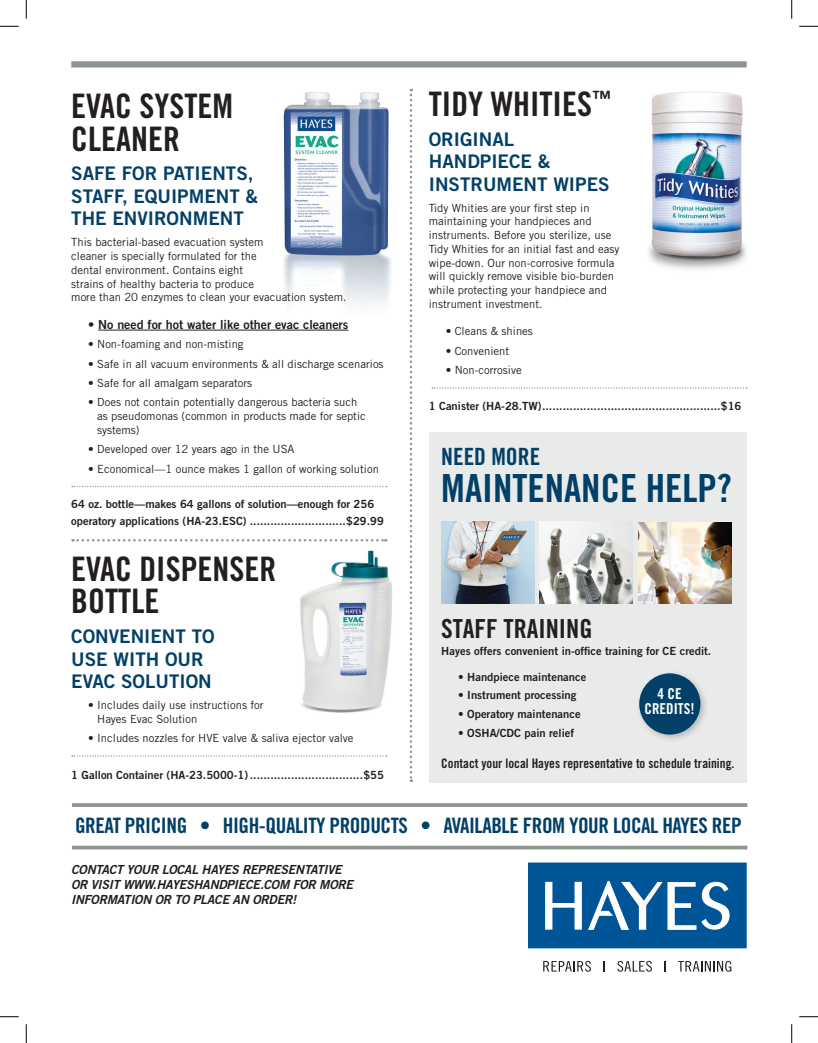
<style>
.page{position:relative;width:818px;height:1043px;background:#fff}
.page>*{position:absolute;margin:0;border:0;box-sizing:border-box;transform-origin:0 0}
.t1{font:38.75px "Trade Gothic Bold Cond Twenty";color:#024067}
.t2{font:33.75px/32.5px "Trade Gothic Bold Cond Twenty";color:#231f20}
.t3{font:26.25px "Trade Gothic Bold Cond Twenty";color:#231f20}
.t4{font:23.75px "Trade Gothic Bold Cond Twenty";color:#024067}
.t5{font:21.25px "Trade Gothic Bold Cond Twenty";letter-spacing:-.02em;color:#024067}
.t6{font:18.75px/22.5px "Trade Gothic Bold Two";color:#024067}
.t7{font:15px/15px "Trade Gothic Bold Cond Twenty";color:#fff;text-align:center}
.t8{font:13.12px "Trade Gothic Bold Cond Twenty";color:#231f20}
.t9{font:italic 12.5px/15px "Trade Gothic Bold Two";letter-spacing:-.02em;color:#231f20}
.t10{font:12.5px "Trade Gothic Bold Two";color:#231f20}
.t11{font:11.25px/13.8px "Trade Gothic";color:#231f20}
.t12{font:11.25px/16.2px "Trade Gothic Bold Two";color:#231f20}
</style>
<div class="page">
<div style="left:429px;top:432px;width:317px;height:350px;background:#e8ebea"></div>
<div style="left:528px;top:862px;width:218px;height:86px;background:#005597"></div>
<svg style="left:545px;top:880px;width:185px;height:50px"></svg>
<svg style="left:543px;top:960px;width:48px;height:11px"></svg>
<svg style="left:603px;top:961px;width:2px;height:10px"></svg>
<svg style="left:617px;top:960px;width:35px;height:11px"></svg>
<svg style="left:664px;top:961px;width:2px;height:10px"></svg>
<svg style="left:678px;top:960px;width:53px;height:11px"></svg>
<img style="left:648px;top:91px;width:98px;height:179px">
<img style="left:300px;top:550px;width:92px;height:163px">
<img style="left:267px;top:92px;width:125px;height:239px">
<hr style="left:98px;top:330px;width:250px;height:1px;background:#231f20">
<div style="left:71px;top:61px;width:675px;height:7px;background:#8d958f"></div>
<svg style="left:72px;top:845px;width:675px;height:4px;background:#a1a7a2"></svg>
<svg style="left:72px;top:803px;width:675px;height:4px;background:#939b95"></svg>
<svg style="left:72px;top:486px;width:315px;height:1px"></svg>
<svg style="left:432px;top:387px;width:315px;height:1px"></svg>
<svg style="left:72px;top:755px;width:315px;height:1px"></svg>
<svg style="left:409px;top:89px;width:3px;height:693px"></svg>
<svg style="left:72px;top:539px;width:314px;height:2px"></svg>
<img style="left:441px;top:522px;width:93px;height:81px">
<img style="left:539px;top:522px;width:93px;height:81px">
<img style="left:638px;top:522px;width:93px;height:81px">
<div style="left:635px;top:670px;width:74px;height:73px;background:#231f20;opacity:.25"></div>
<div style="left:639px;top:673px;width:61px;height:61px;background:#024067;border-radius:50%"></div>
<svg style="left:0;top:25px;width:19px;height:2px"></svg>
<svg style="left:799px;top:25px;width:19px;height:2px"></svg>
<svg style="left:0;top:1016px;width:19px;height:1px"></svg>
<svg style="left:799px;top:1016px;width:19px;height:1px"></svg>
<svg style="left:25px;top:0;width:2px;height:19px"></svg>
<svg style="left:25px;top:1024px;width:2px;height:18px"></svg>
<svg style="left:791px;top:0;width:1px;height:19px"></svg>
<svg style="left:791px;top:1024px;width:1px;height:18px"></svg>
<h2 class="t2" style="left:71px;top:90px;width:163px">EVAC SYSTEM<br>CLEANER</h2>
<h3 class="t6" style="left:71px;top:162px;width:188px">SAFE FOR PATIENTS,<br>STAFF, EQUIPMENT &amp;<br>THE ENVIRONMENT</h3>
<p class="t11" style="left:71px;top:235px;width:277px">This bacterial-based evacuation system<br>cleaner is specially formulated for the<br>dental environment. Contains eight<br>strains of healthy bacteria to produce<br>more than 20 enzymes to clean your evacuation system.</p>
<p class="t10" style="left:88px;top:316px;width:261px">• No need for hot water like other evac cleaners</p>
<p class="t11" style="left:88px;top:337px;width:157px">• Non-foaming and non-misting</p>
<p class="t11" style="left:88px;top:356px;width:297px">• Safe in all vacuum environments &amp; all discharge scenarios</p>
<p class="t11" style="left:88px;top:376px;width:166px">• Safe for all amalgam separators</p>
<p class="t11" style="left:97px;top:395px;width:270px;text-indent:-9px">• Does not contain potentially dangerous bacteria such as pseudomonas (common in products made for septic systems)</p>
<p class="t11" style="left:88px;top:442px;width:208px">• Developed over 12 years ago in the USA</p>
<p class="t11" style="left:88px;top:461px;width:292px">• Economical—1 ounce makes 1 gallon of working solution</p>
<p class="t12" style="left:71px;top:496px;width:314px">64 oz. bottle—makes 64 gallons of solution—enough for 256 operatory applications (HA-23.ESC) ............................$29.99</p>
<h2 class="t2" style="left:71px;top:552px;width:206px">EVAC DISPENSER<br>BOTTLE</h2>
<h3 class="t6" style="left:71px;top:624px;width:145px">CONVENIENT TO<br>USE WITH OUR<br>EVAC SOLUTION</h3>
<p class="t11" style="left:97px;top:698px;width:168px;text-indent:-9px">• Includes daily use instructions for<br>Hayes Evac Solution</p>
<p class="t11" style="left:88px;top:731px;width:267px">• Includes nozzles for HVE valve &amp; saliva ejector valve</p>
<p class="t12" style="left:71px;top:766px;width:314px">1 Gallon Container (HA-23.5000-1).................................$55</p>
<h2 class="t2" style="left:429px;top:87px;width:184px">TIDY WHITIES<sup>™</sup></h2>
<h3 class="t6" style="left:429px;top:127px;width:182px">ORIGINAL<br>HANDPIECE &amp;<br>INSTRUMENT WIPES</h3>
<p class="t11" style="left:429px;top:201px;width:192px">Tidy Whities are your first step in maintaining your handpieces and instruments. Before you sterilize, use Tidy Whities for an initial fast and easy wipe-down. Our non-corrosive formula will quickly remove visible bio-burden while protecting your handpiece and instrument investment.</p>
<p class="t11" style="left:445px;top:324px;width:89px">• Cleans &amp; shines</p>
<p class="t11" style="left:445px;top:344px;width:65px">• Convenient</p>
<p class="t11" style="left:445px;top:363px;width:77px">• Non-corrosive</p>
<p class="t12" style="left:429px;top:397px;width:314px">1 Canister (HA-28.TW)....................................................$16</p>
<h3 class="t4" style="left:441px;top:441px;width:100px">NEED MORE</h3>
<h1 class="t1" style="left:441px;top:464px;width:292px">MAINTENANCE HELP?</h1>
<h3 class="t3" style="left:441px;top:612px;width:153px">STAFF TRAINING</h3>
<p class="t12" style="left:441px;top:642px;width:271px">Hayes offers convenient in-office training for CE credit.</p>
<p class="t12" style="left:458px;top:669px;width:130px">• Handpiece maintenance</p>
<p class="t12" style="left:458px;top:687px;width:120px">• Instrument processing</p>
<p class="t12" style="left:458px;top:705px;width:124px">• Operatory maintenance</p>
<p class="t12" style="left:458px;top:724px;width:117px">• OSHA/CDC pain relief</p>
<p class="t8" style="left:441px;top:755px;width:294px">Contact your local Hayes representative to schedule training.</p>
<h3 class="t7" style="left:644px;top:686px;width:51px">4 CE<br>CREDITS!</h3>
<h3 class="t5" style="left:75px;top:812px;width:668px">GREAT PRICING • HIGH-QUALITY PRODUCTS • AVAILABLE FROM YOUR LOCAL HAYES REP</h3>
<p class="t9" style="left:71px;top:861px;width:283px">CONTACT YOUR LOCAL HAYES REPRESENTATIVE<br>OR VISIT WWW.HAYESHANDPIECE.COM FOR MORE<br>INFORMATION OR TO PLACE AN ORDER!</p>
</div>
